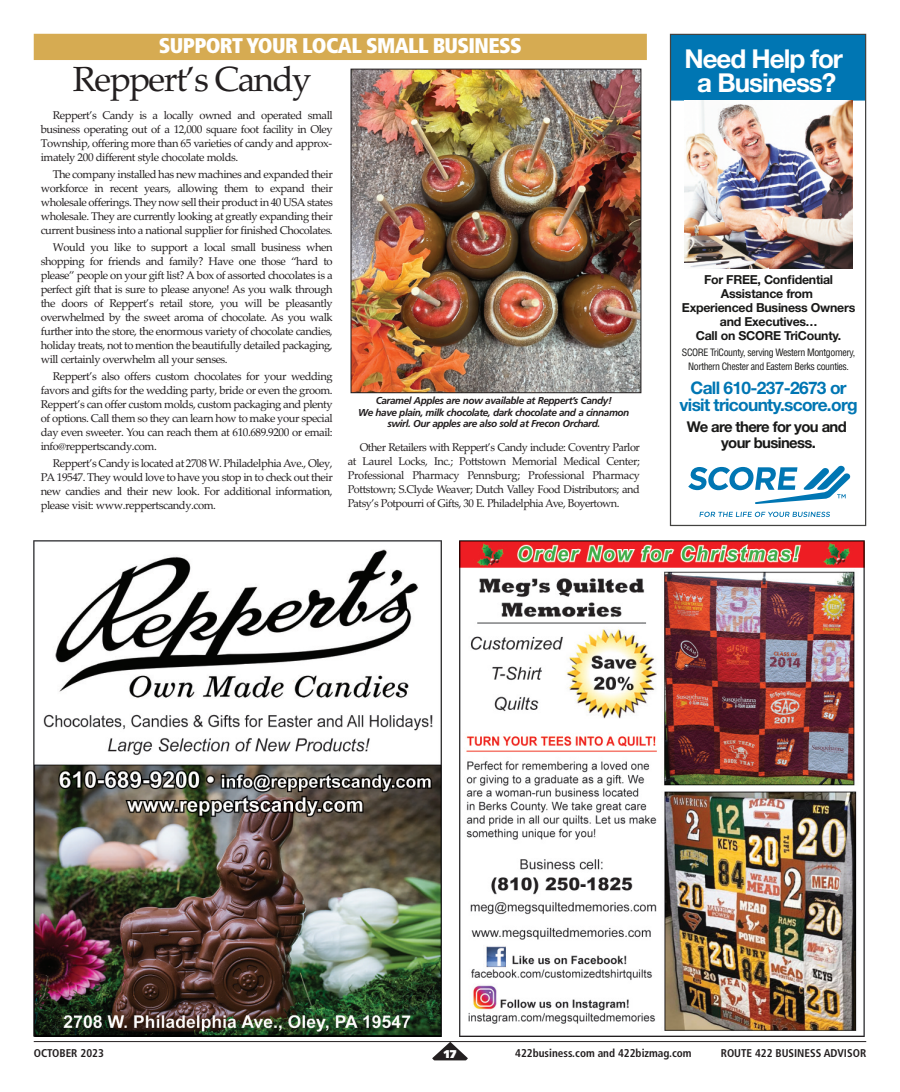
<style>
.page{position:relative;width:900px;height:1092px;background:#fff}
.page>*{position:absolute;margin:0;border:0;box-sizing:border-box;transform-origin:0 0}
.t1{font:35px "Palatino Linotype";letter-spacing:-.045em;color:#231f20}
.t2{font:700 26px/23.9px "Helvetica Neue LT Std";letter-spacing:-.04em;color:#fff;text-align:center}
.t3{font:900 condensed 21.25px "Frutiger";letter-spacing:-.03em;color:#fff}
.t4{font:700 17.38px/16.4px "Helvetica Neue LT Std";letter-spacing:-.04em;color:#0076b3;text-align:center}
.t5{font:700 14.88px/16.4px "Helvetica Neue LT Std";letter-spacing:-.04em;color:#191918;text-align:center}
.t6{font:700 12.38px/13.9px "Helvetica Neue LT Std";letter-spacing:-.02em;color:#191918;text-align:center}
.t7{font:11.25px/14px "Palatino Linotype";letter-spacing:-.04em;color:#231f20;text-align:justify}
.t8{font:700 condensed 11.25px "Frutiger";color:#231f20}
.t9{font:900 11.25px "Frutiger";color:#fff}
.t10{font:italic 700 10px/11.2px "Frutiger";letter-spacing:-.04em;color:#231f20;text-align:center}
.t11{font:condensed 9.88px/13.9px "Helvetica LT Std";letter-spacing:-.04em;color:#191918;text-align:center}
</style>
<div class="page">
<img style="left:459px;top:540px;width:406px;height:496px">
<img style="left:34px;top:541px;width:407px;height:495px">
<div style="left:34px;top:34px;width:613px;height:26px;background:#d6ab52"></div>
<img style="left:353px;top:71px;width:286px;height:320px">
<div style="left:351px;top:69px;width:290px;height:324px;border:1px solid #231f20"></div>
<svg style="left:699px;top:511px;width:131px;height:6px"></svg>
<svg style="left:688px;top:465px;width:163px;height:39px"></svg>
<div style="left:670px;top:34px;width:196px;height:66px;background:#0076b3"></div>
<div style="left:670px;top:34px;width:196px;height:492px;border:1px solid #434341"></div>
<img style="left:684px;top:100px;width:169px;height:169px">
<hr style="left:34px;top:1041px;width:832px;height:1px;background:#231f20">
<svg style="left:432px;top:1041px;width:36px;height:19px"></svg>
<h3 class="t3" style="left:159px;top:37px;width:364px">SUPPORT YOUR LOCAL SMALL BUSINESS</h3>
<h1 class="t1" style="left:73px;top:58px;width:241px">Reppert’s Candy</h1>
<p class="t7" style="left:41px;top:108px;width:294px;text-indent:12px">Reppert’s Candy is a locally owned and operated small business operating out of a 12,000 square foot facility in Oley Township, offering more than 65 varieties of candy and approx&shy;imately 200 different style chocolate molds.</p>
<p class="t7" style="left:41px;top:167px;width:294px;text-indent:12px">The company installed has new machines and expanded their workforce in recent years, allowing them to expand their wholesale offerings. They now sell their product in 40 USA states wholesale. They are currently looking at greatly expanding their current business into a national supplier for finished Chocolates.</p>
<p class="t7" style="left:41px;top:240px;width:294px;text-indent:12px">Would you like to support a local small business when shopping for friends and family? Have one those “hard to please” people on your gift list? A box of assorted chocolates is a perfect gift that is sure to please anyone! As you walk through the doors of Reppert’s retail store, you will be pleasantly overwhelmed by the sweet aroma of chocolate. As you walk further into the store, the enormous variety of chocolate candies, holiday treats, not to mention the beautifully detailed packaging, will certainly overwhelm all your senses.</p>
<p class="t7" style="left:41px;top:369px;width:294px;text-indent:12px">Reppert’s also offers custom chocolates for your wedding favors and gifts for the wedding party, bride or even the groom.<br>Reppert’s can offer custom molds, custom packaging and plenty of options. Call them so they can learn how to make your special day even sweeter. You can reach them at 610.689.9200 or email: info@reppertscandy.com.</p>
<p class="t7" style="left:41px;top:456px;width:294px;text-indent:12px">Reppert’s Candy is located at 2708 W. PhiladelphiaAve., Oley, PA 19547. They would love to have you stop in to check out their new candies and their new look. For additional information, please visit: www.reppertscandy.com.</p>
<p class="t10" style="left:358px;top:396px;width:273px">Caramel Apples are now available at Reppert’s Candy!<br>We have plain, milk chocolate, dark chocolate and a cinnamon swirl. Our apples are also sold at Frecon Orchard.</p>
<p class="t7" style="left:348px;top:440px;width:294px;text-indent:12px">Other Retailers with Reppert’s Candy include: Coventry Parlor at Laurel Locks, Inc.; Pottstown Memorial Medical Center; Professional Pharmacy Pennsburg; Professional Pharmacy Pottstown; S.Clyde Weaver; Dutch Valley Food Distributors; and Patsy’s Potpourri of Gifts, 30 E. Philadelphia Ave, Boyertown.</p>
<h2 class="t2" style="left:684px;top:49px;width:160px">Need Help for a Business?</h2>
<p class="t6" style="left:682px;top:274px;width:175px">For FREE, Confidential<br>Assistance from<br>Experienced Business Owners and Executives...<br>Call on SCORE TriCounty.</p>
<p class="t11" style="left:682px;top:346px;width:175px">SCORE TriCounty, serving Western Montgomery,<br>Northern Chester and Eastern Berks counties.</p>
<h3 class="t4" style="left:680px;top:381px;width:180px">Call 610-237-2673 or visit tricounty.score.org</h3>
<h3 class="t5" style="left:687px;top:419px;width:162px">We are there for you and your business.</h3>
<p class="t8" style="left:34px;top:1048px;width:72px">OCTOBER 2023</p>
<p class="t9" style="left:444px;top:1049px;width:14px">17</p>
<p class="t8" style="left:515px;top:1048px;width:178px">422business.com and 422bizmag.com</p>
<p class="t8" style="left:721px;top:1048px;width:147px">ROUTE 422 BUSINESS ADVISOR</p>
</div>
